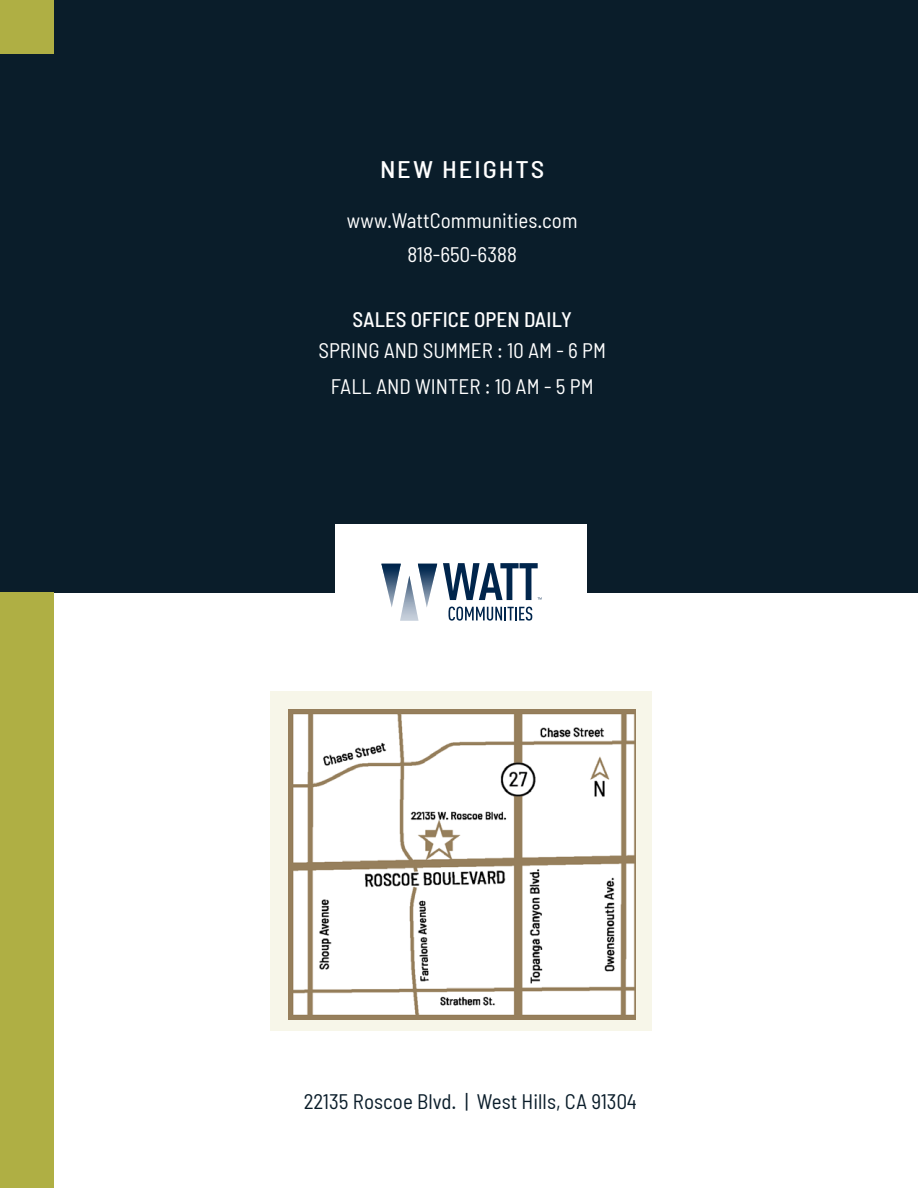
<style>
.page{position:relative;width:918px;height:1188px;background:#fff}
.page>*{position:absolute;margin:0;border:0;box-sizing:border-box;transform-origin:0 0}
.Watt_back_cover{font:500 semi-condensed 24px "Barlow";letter-spacing:.075em;color:#fff;scale:1.1 1}
.Watt-body{font:semi-condensed 21px/36px "Barlow";color:#fff;text-align:center}
.Watt-body-2{font:semi-condensed 21px "Barlow";color:#0a1d2a}
.Watt-body-3{font:500 semi-condensed 21px "Barlow";color:#fff}
</style>
<div class="page">
<div style="left:0;top:0;width:918px;height:593px;background:#0a1d2a"></div>
<div style="left:270px;top:691px;width:381px;height:339px;background:#f7f6e9"></div>
<div style="left:335px;top:525px;width:251px;height:122px;background:#fff"></div>
<svg style="left:381px;top:564px;width:56px;height:57px"></svg>
<svg style="left:449px;top:607px;width:83px;height:14px"></svg>
<svg style="left:443px;top:563px;width:99px;height:37px"></svg>
<div style="left:0;top:593px;width:54px;height:595px;background:#afaf44"></div>
<div style="left:0;top:0;width:54px;height:54px;background:#afaf44"></div>
<img style="left:289px;top:710px;width:346px;height:310px">
<p class="Watt_back_cover" style="left:380px;top:155px;width:151px">NEW HEIGHTS</p>
<p class="Watt-body" style="left:347px;top:202px;width:232px">www.WattCommunities.com</p>
<p class="Watt-body" style="left:407px;top:236px;width:111px">818-650-6388</p>
<p class="Watt-body-3" style="left:352px;top:306px;width:221px">SALES OFFICE OPEN DAILY</p>
<p class="Watt-body" style="left:318px;top:332px;width:289px">SPRING AND SUMMER : 10 AM - 6 PM<br>FALL AND WINTER : 10 AM - 5 PM</p>
<p class="Watt-body-2" style="left:304px;top:1088px;width:335px">22135 Roscoe Blvd. | West Hills, CA 91304</p>
</div>
